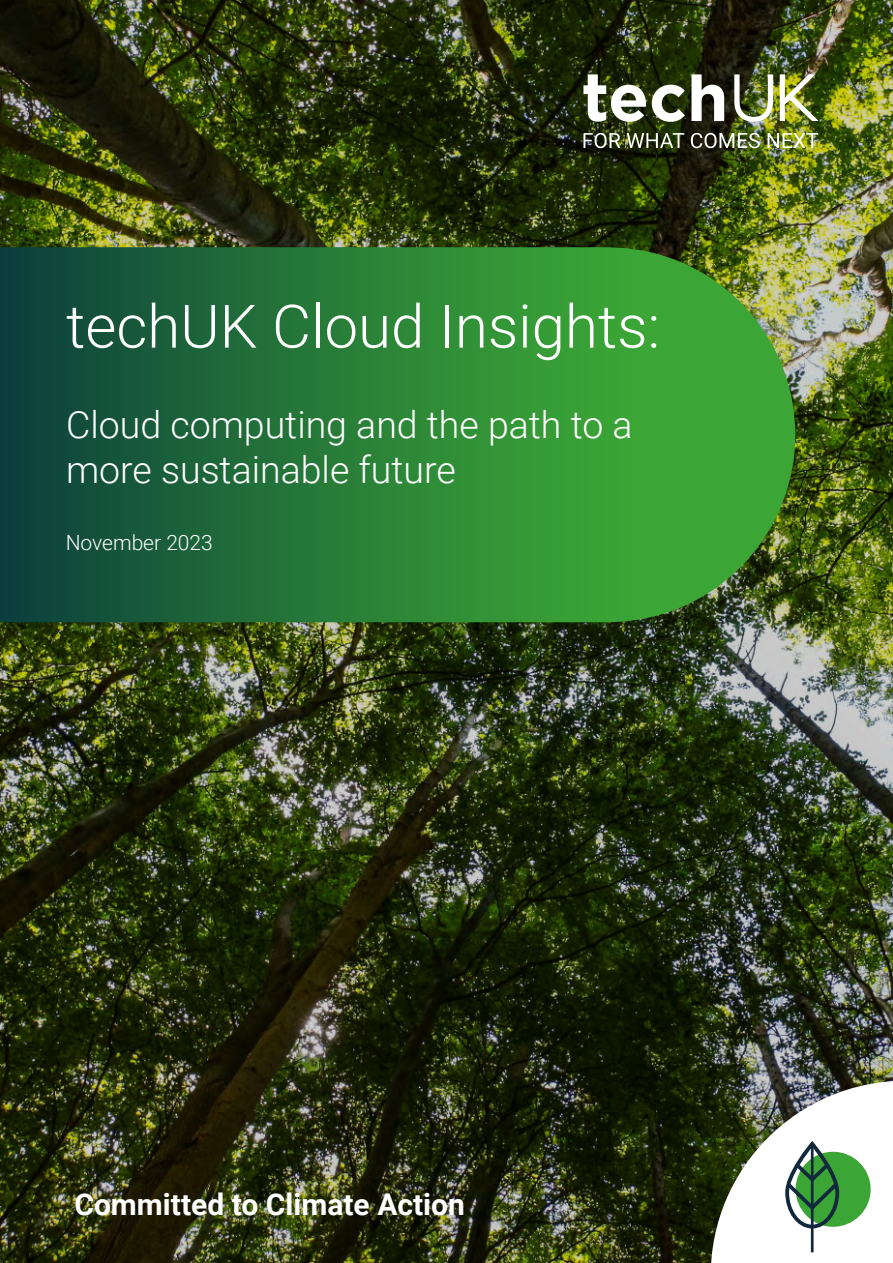
<style>
.page{position:relative;width:893px;height:1263px;background:#fff}
.page>*{position:absolute;margin:0;border:0;box-sizing:border-box;transform-origin:0 0}
.Cover_Title{font:300 60px "Roboto";color:#fff}
.Cover_Title-2{font:300 37.5px/45px "Roboto";color:#fff}
.t1{font:700 30px "Roboto";color:#fff}
.Cover_Sub_Title{font:300 21px "Roboto";color:#fff}
</style>
<div class="page">
<img style="left:0;top:0;width:893px;height:1263px">
<svg style="left:583px;top:74px;width:63px;height:48px"></svg>
<svg style="left:652px;top:85px;width:33px;height:37px"></svg>
<svg style="left:691px;top:74px;width:33px;height:47px"></svg>
<img style="left:734px;top:74px;width:39px;height:48px">
<svg style="left:780px;top:74px;width:39px;height:47px"></svg>
<svg style="left:583px;top:133px;width:37px;height:15px"></svg>
<svg style="left:627px;top:133px;width:57px;height:15px"></svg>
<svg style="left:691px;top:133px;width:69px;height:15px"></svg>
<svg style="left:767px;top:133px;width:51px;height:15px"></svg>
<svg style="left:711px;top:1081px;width:182px;height:182px"></svg>
<div style="left:0;top:247px;width:608px;height:375px;background:linear-gradient(to right,#0d413c,#3ca835)"></div>
<p class="Cover_Title" style="left:66px;top:284px;width:595px">techUK Cloud Insights:</p>
<p class="Cover_Title-2" style="left:66px;top:400px;width:568px">Cloud computing and the path to a more sustainable future</p>
<p class="Cover_Sub_Title" style="left:66px;top:528px;width:149px">November 2023</p>
<p class="t1" style="left:74px;top:1183px;width:392px">Committed to Climate Action</p>
</div>
